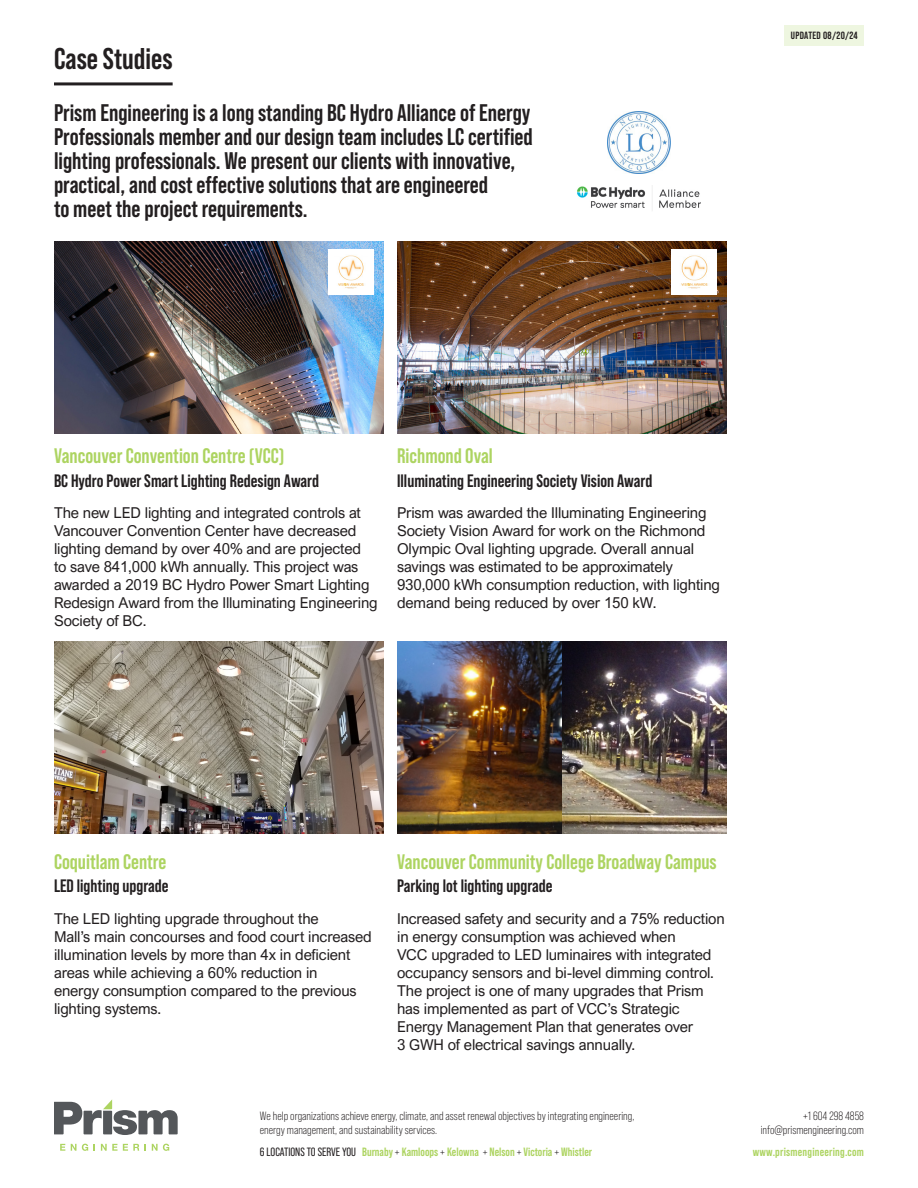
<style>
.page{position:relative;width:918px;height:1188px;background:#fff}
.page>*{position:absolute;margin:0;border:0;box-sizing:border-box;transform-origin:0 0}
.H2_-_underlined{font:700 30px "Bebas Neue Pro";color:#231f20}
.t1{font:700 24px/24px "Bebas Neue Pro";color:#231f20}
.t2{font:700 21px "Bebas Neue Pro";color:#add461}
.t3{font:700 18px "Bebas Neue Pro";color:#231f20}
.Body_Text{font:15px/18px "Arial Nova";letter-spacing:-.01em;color:#231f20}
.t4{font:12px/13.5px "Bebas Neue Pro";color:#231f20;text-align:right}
.t5{font:700 12px "Bebas Neue Pro";color:#add461}
.t6{font:700 12px "Bebas Neue Pro";letter-spacing:.02em;color:#add461}
.t7{font:700 10.5px "Bebas Neue Pro";letter-spacing:.03em;color:#231f20}
.s1{font-weight:400;color:#231f20}
</style>
<div class="page">
<svg style="left:54px;top:1099px;width:124px;height:36px"></svg>
<svg style="left:60px;top:1144px;width:5px;height:7px"></svg>
<svg style="left:71px;top:1144px;width:5px;height:7px"></svg>
<svg style="left:82px;top:1144px;width:6px;height:7px"></svg>
<svg style="left:101px;top:1144px;width:38px;height:7px"></svg>
<svg style="left:152px;top:1144px;width:17px;height:7px"></svg>
<hr style="left:54px;top:82px;width:119px;height:3px;background:#231f20">
<img style="left:397px;top:241px;width:330px;height:193px">
<img style="left:397px;top:642px;width:164px;height:192px">
<img style="left:563px;top:642px;width:164px;height:192px">
<img style="left:54px;top:241px;width:330px;height:193px">
<img style="left:54px;top:642px;width:330px;height:192px">
<img style="left:608px;top:112px;width:62px;height:61px">
<img style="left:577px;top:185px;width:124px;height:26px">
<div style="left:328px;top:249px;width:46px;height:46px;background:#fff"></div>
<img style="left:338px;top:255px;width:26px;height:34px">
<div style="left:672px;top:249px;width:45px;height:46px;background:#fff"></div>
<img style="left:681px;top:255px;width:27px;height:34px">
<div style="left:785px;top:25px;width:79px;height:21px;background:#eef6e0"></div>
<p class="H2_-_underlined" style="left:54px;top:41px;width:120px">Case Studies</p>
<h3 class="t1" style="left:54px;top:100px;width:480px">Prism Engineering is a long standing BC Hydro Alliance of Energy Professionals member and our design team includes LC certified lighting professionals. We present our clients with innovative, practical, and cost effective solutions that are engineered<br>to meet the project requirements.</h3>
<p class="t7" style="left:791px;top:29px;width:68px">UPDATED 08/20/24</p>
<h5 class="t2" style="left:54px;top:444px;width:232px">Vancouver Convention Centre (VCC)</h5>
<h6 class="t3" style="left:54px;top:470px;width:267px">BC Hydro Power Smart Lighting Redesign Award</h6>
<p class="Body_Text" style="left:54px;top:504px;width:325px">The new LED lighting and integrated controls at Vancouver Convention Center have decreased lighting demand by over 40% and are projected<br>to save 841,000 kWh annually. This project was awarded a 2019 BC Hydro Power Smart Lighting Redesign Award from the Illuminating Engineering Society of BC.</p>
<h5 class="t2" style="left:397px;top:444px;width:97px">Richmond Oval</h5>
<h6 class="t3" style="left:397px;top:470px;width:257px">Illuminating Engineering Society Vision Award</h6>
<p class="Body_Text" style="left:397px;top:504px;width:324px">Prism was awarded the Illuminating Engineering Society Vision Award for work on the Richmond Olympic Oval lighting upgrade. Overall annual savings was estimated to be approximately 930,000 kWh consumption reduction, with lighting demand being reduced by over 150 kW.</p>
<h5 class="t2" style="left:54px;top:849px;width:114px">Coquitlam Centre</h5>
<h6 class="t3" style="left:54px;top:875px;width:116px">LED lighting upgrade</h6>
<p class="Body_Text" style="left:54px;top:909px;width:319px">The LED lighting upgrade throughout the<br>Mall’s main concourses and food court increased illumination levels by more than 4x in deficient areas while achieving a 60% reduction in<br>energy consumption compared to the previous lighting systems.</p>
<h5 class="t2" style="left:397px;top:849px;width:321px">Vancouver Community College Broadway Campus</h5>
<h6 class="t3" style="left:397px;top:875px;width:157px">Parking lot lighting upgrade</h6>
<p class="Body_Text" style="left:397px;top:909px;width:329px">Increased safety and security and a 75% reduction in energy consumption was achieved when<br>VCC upgraded to LED luminaires with integrated occupancy sensors and bi-level dimming control.<br>The project is one of many upgrades that Prism has implemented as part of VCC’s Strategic Energy Management Plan that generates over<br>3 GWH of electrical savings annually.</p>
<p class="t4" style="left:260px;top:1110px;width:376px;text-align:left">We help organizations achieve energy, climate, and asset renewal objectives by integrating engineering, energy management, and sustainability services.</p>
<p class="t5" style="left:260px;top:1145px;width:334px"><span class="s1">6 LOCATIONS TO SERVE YOU</span> Burnaby <span class="s1">+</span> Kamloops <span class="s1">+</span> Kelowna <span class="s1">+</span> Nelson <span class="s1">+</span> Victoria <span class="s1">+</span> Whistler</p>
<p class="t4" style="left:761px;top:1110px;width:105px">+1 604 298 4858 info@prismengineering.com</p>
<p class="t6" style="left:753px;top:1145px;width:113px">www.prismengineering.com</p>
</div>
